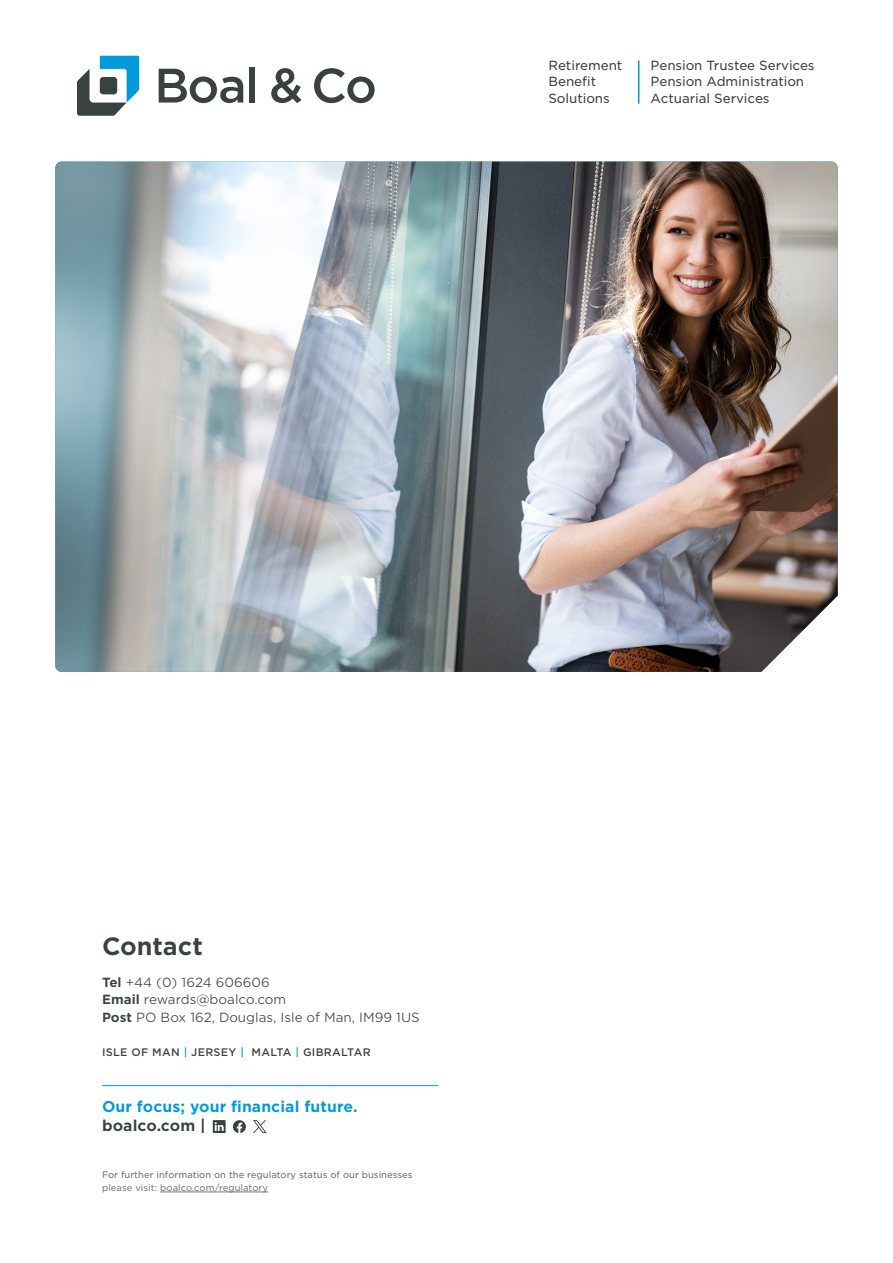
<style>
.page{position:relative;width:893px;height:1263px;background:#fff}
.page>*{position:absolute;margin:0;border:0;box-sizing:border-box;transform-origin:0 0}
.t1{font:700 24px "Gotham S Sm";letter-spacing:-.005em;color:#39423e}
.t2{font:700 15px/19.5px "Gotham S Sm";letter-spacing:.005em;color:#0099da}
.t3{font:12.75px/16.5px "Gotham S Sm";letter-spacing:-.005em;color:#39423e}
.t4{font:300 12.75px/17.2px "Gotham S Sm";color:#39423e}
.t5{font:500 10.5px "Gotham S Sm";letter-spacing:.025em;color:#39423e}
.t6{font:9px/13.5px "Gotham S Sm";color:#6c6d70}
.s1{font-weight:700}
.s2{color:#0099da}
.s3{color:#39423e}
.s4{color:#717a76}
</style>
<div class="page">
<svg style="left:159px;top:69px;width:84px;height:34px"></svg>
<div style="left:249px;top:67px;width:6px;height:36px;background:#39423e"></div>
<svg style="left:271px;top:68px;width:31px;height:35px"></svg>
<svg style="left:314px;top:68px;width:61px;height:35px"></svg>
<svg style="left:77px;top:56px;width:62px;height:60px"></svg>
<hr style="left:638px;top:60px;width:1px;height:44px;background:#0099da">
<hr style="left:102px;top:1085px;width:336px;height:1px;background:#0099da">
<hr style="left:160px;top:1192px;width:108px;height:1px;background:#717a76">
<svg style="left:213px;top:1120px;width:13px;height:13px"></svg>
<svg style="left:233px;top:1120px;width:13px;height:13px"></svg>
<svg style="left:253px;top:1120px;width:14px;height:13px"></svg>
<img style="left:55px;top:162px;width:783px;height:510px">
<svg style="left:703px;top:540px;width:135px;height:132px"></svg>
<p class="t3" style="left:549px;top:57px;width:75px">Retirement<br>Benefit<br>Solutions</p>
<p class="t3" style="left:651px;top:57px;width:166px">Pension Trustee Services<br>Pension Administration<br>Actuarial Services</p>
<p class="t1" style="left:102px;top:929px;width:102px">Contact</p>
<p class="t4" style="left:102px;top:973px;width:319px"><span class="s1">Tel</span> +44 (0) 1624 606606<br><span class="s1">Email</span> rewards@boalco.com<br><span class="s1">Post</span> PO Box 162, Douglas, Isle of Man, IM99 1US</p>
<p class="t5" style="left:102px;top:1045px;width:270px">ISLE OF MAN <span class="s2">|</span> JERSEY <span class="s2">|</span> MALTA <span class="s2">|</span> GIBRALTAR</p>
<p class="t2" style="left:102px;top:1096px;width:257px">Our focus; your financial future. <span class="s3">boalco.com |</span></p>
<p class="t6" style="left:102px;top:1167px;width:312px">For further information on the regulatory status of our businesses <span class="s4">please visit: boalco.com/regulatory</span></p>
</div>
